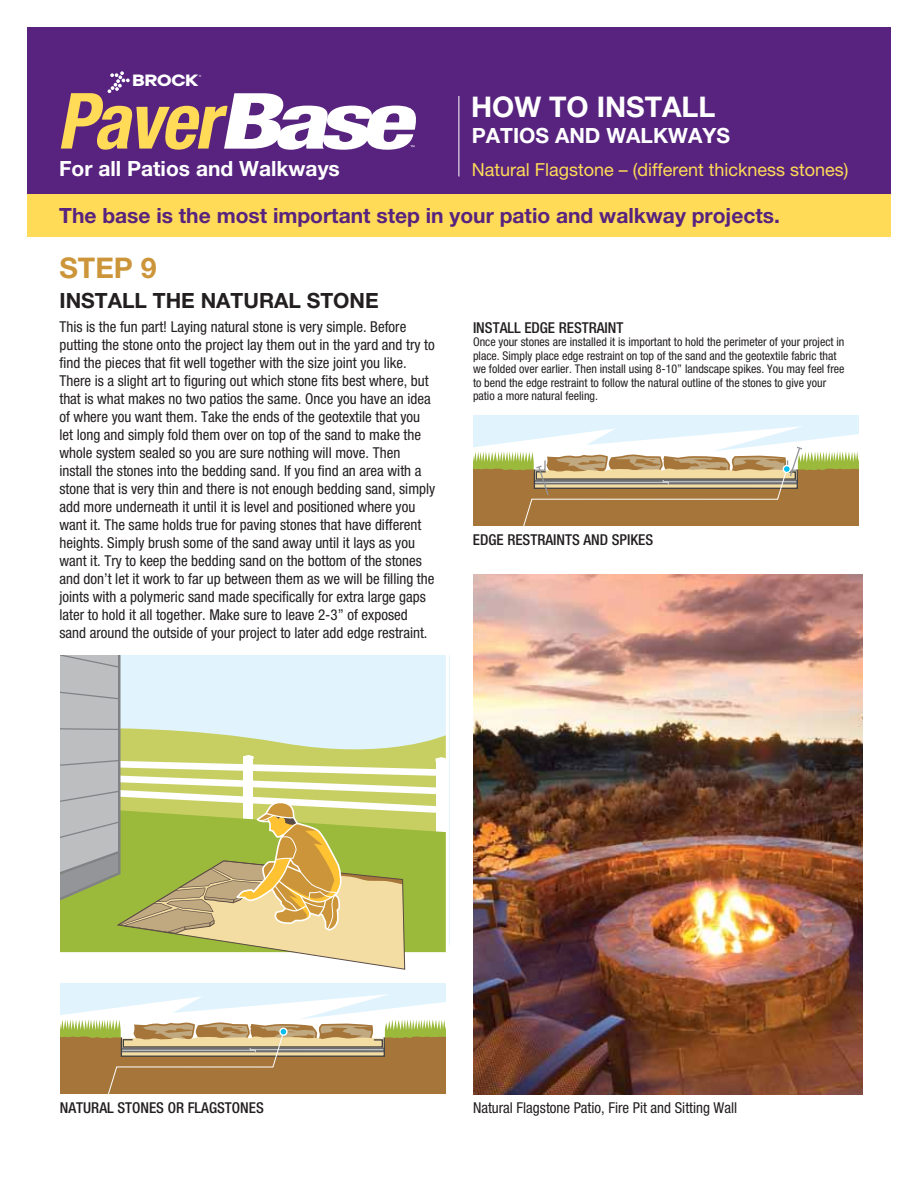
<style>
.page{position:relative;width:918px;height:1188px;background:#fff}
.page>*{position:absolute;margin:0;border:0;box-sizing:border-box;transform-origin:0 0}
.t1{font:italic 700 condensed 77.55px "Helvetica Neue";color:#ffdb57}
.t2{font:700 28.5px "Helvetica Neue LT Std";color:#fff}
.t3{font:700 28.5px "Helvetica Neue LT Std";color:#cc9539}
.t4{font:700 21px "Helvetica Neue LT Std";color:#57237f}
.t5{font:700 21px "Helvetica Neue LT Std";color:#fff}
.t6{font:700 21px "Helvetica Neue LT Std";color:#231f20}
.t7{font:18px "Helvetica Neue LT Std";color:#ffdb57}
.t8{font:16.35px "Soin Sans Pro Headline";color:#fff;scale:1.17 1}
.t9{font:condensed 15px/18px "Helvetica Neue LT Std";color:#231f20}
.t10{font:500 condensed 15px "Helvetica Neue LT Std";color:#231f20}
.t11{font:condensed 12px/13.5px "Helvetica Neue LT Std";color:#231f20}
.t12{font:3px "Soin Sans Pro";color:#fff}
.s1{font-weight:800;color:#fff}
</style>
<div class="page">
<div style="left:27px;top:99px;width:863px;height:137px;background:#ffdb57"></div>
<div style="left:27px;top:27px;width:863px;height:167px;background:#57237f"></div>
<svg style="left:108px;top:71px;width:22px;height:22px"></svg>
<svg style="left:60px;top:656px;width:387px;height:314px;background:#cbd29e"></svg>
<div style="left:60px;top:984px;width:385px;height:91px;background:#e1f4fd"></div>
<svg style="left:60px;top:994px;width:385px;height:100px;background:#c2ac86"></svg>
<div style="left:473px;top:416px;width:385px;height:91px;background:#e1f4fd"></div>
<svg style="left:473px;top:426px;width:385px;height:100px;background:#c2ac86"></svg>
<img style="left:474px;top:574px;width:389px;height:520px">
<hr style="left:459px;top:96px;width:1px;height:81px;background:#fff">
<p class="t8" style="left:133px;top:66px;width:58px">BROCK</p>
<p class="t12" style="left:199px;top:74px;width:4px">®</p>
<h1 class="t1" style="left:57px;top:74px;width:375px">Paver<span class="s1">Base</span></h1>
<h3 class="t5" style="left:59px;top:156px;width:282px">For all Patios and Walkways</h3>
<h2 class="t2" style="left:471px;top:89px;width:246px">HOW TO INSTALL</h2>
<h3 class="t5" style="left:472px;top:123px;width:260px">PATIOS AND WALKWAYS</h3>
<p class="t7" style="left:472px;top:159px;width:378px">Natural Flagstone – (different thickness stones)</p>
<h3 class="t4" style="left:59px;top:202px;width:722px">The base is the most important step in your patio and walkway projects.</h3>
<h2 class="t3" style="left:59px;top:250px;width:99px">STEP 9</h2>
<h3 class="t6" style="left:59px;top:287px;width:321px">INSTALL THE NATURAL STONE</h3>
<p class="t9" style="left:59px;top:317px;width:377px">This is the fun part! Laying natural stone is very simple. Before putting the stone onto the project lay them out in the yard and try to find the pieces that fit well together with the size joint you like.<br>There is a slight art to figuring out which stone fits best where, but that is what makes no two patios the same. Once you have an idea of where you want them. Take the ends of the geotextile that you let long and simply fold them over on top of the sand to make the whole system sealed so you are sure nothing will move. Then install the stones into the bedding sand. If you find an area with a stone that is very thin and there is not enough bedding sand, simply add more underneath it until it is level and positioned where you want it. The same holds true for paving stones that have different heights. Simply brush some of the sand away until it lays as you want it. Try to keep the bedding sand on the bottom of the stones and don’t let it work to far up between them as we will be filling the joints with a polymeric sand made specifically for extra large gaps later to hold it all together. Make sure to leave 2-3” of exposed sand around the outside of your project to later add edge restraint.</p>
<p class="t10" style="left:473px;top:319px;width:152px">INSTALL EDGE RESTRAINT</p>
<p class="t11" style="left:473px;top:335px;width:373px">Once your stones are installed it is important to hold the perimeter of your project in place. Simply place edge restraint on top of the sand and the geotextile fabric that we folded over earlier. Then install using 8-10” landscape spikes. You may feel free to bend the edge restraint to follow the natural outline of the stones to give your patio a more natural feeling.</p>
<p class="t10" style="left:473px;top:531px;width:182px">EDGE RESTRAINTS AND SPIKES</p>
<p class="t10" style="left:60px;top:1099px;width:205px">NATURAL STONES OR FLAGSTONES</p>
<p class="t9" style="left:473px;top:1099px;width:266px">Natural Flagstone Patio, Fire Pit and Sitting Wall</p>
</div>
